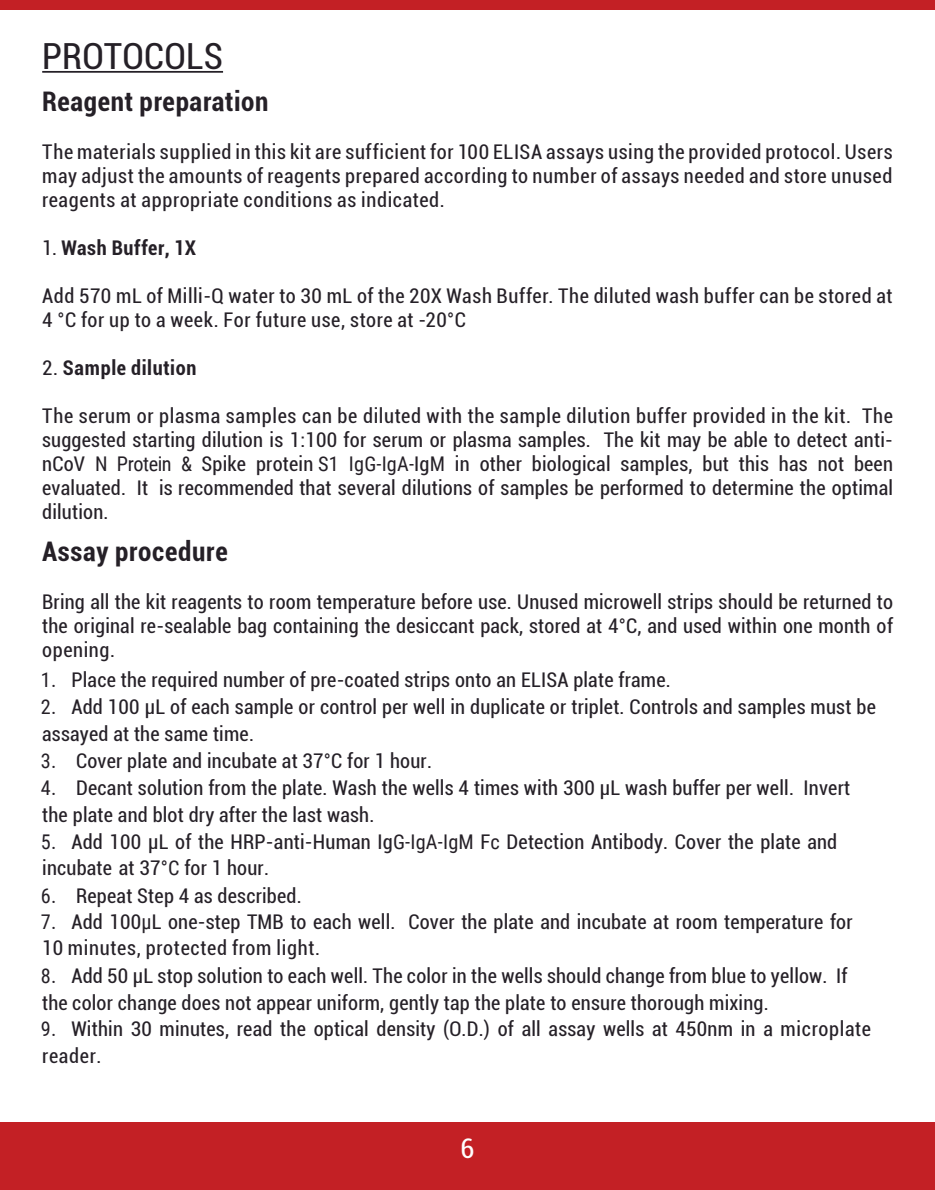
<style>
.page{position:relative;width:935px;height:1190px;background:#fff}
.page>*{position:absolute;margin:0;border:0;box-sizing:border-box;transform-origin:0 0}
.t1{font:condensed 36px "Roboto";letter-spacing:.005em;color:#252027}
.t2{font:700 condensed 27px "Roboto";letter-spacing:.025em;color:#252027}
.t3{font:condensed 27px "Roboto";color:#fff}
.t4{font:condensed 20.4px/24px "Roboto";letter-spacing:.01em;color:#252027}
.t5{font:condensed 20.4px/24px "Roboto";letter-spacing:.03em;color:#252027}
.t6{font:700 condensed 20.4px "Roboto";letter-spacing:.035em;color:#252027}
.s1{font-weight:400}
.s2{font-family:"Roboto Condensed";font-stretch:normal}
</style>
<div class="page">
<div style="left:0;top:1122px;width:935px;height:68px;background:#c32025"></div>
<div style="left:0;top:0;width:935px;height:9px;background:#c32025"></div>
<hr style="left:42px;top:71px;width:181px;height:2px;background:#252027">
<p class="t1" style="left:42px;top:31px;width:182px">PROTOCOLS</p>
<p class="t2" style="left:42px;top:83px;width:228px">Reagent preparation</p>
<p class="t4" style="left:42px;top:139px;width:852px;text-align:justify">The materials supplied in this kit are sufficient for 100 ELISA assays using the provided protocol. Users may adjust the amounts of reagents prepared according to number of assays needed and store unused reagents at appropriate conditions as indicated.</p>
<p class="t6" style="left:42px;top:234px;width:155px"><span class="s1">1.</span> Wash Buffer, 1X</p>
<p class="t5" style="left:42px;top:283px;width:852px">Add 570 mL of Milli-Q water to 30 mL of the 20X Wash Buffer. The diluted wash buffer can be stored at<br>4 °C for up to a week. For future use, store at -20°C</p>
<p class="t6" style="left:42px;top:354px;width:156px"><span class="s1">2.</span> Sample dilution</p>
<p class="t4" style="left:42px;top:403px;width:852px;text-align:justify">The serum or plasma samples can be diluted with the sample dilution buffer provided in the kit. The suggested starting dilution is 1:100 for serum or plasma samples. The kit may be able to detect anti&shy;nCoV <span class="s2">N Protein &amp;</span> Spike protein <span class="s2">S1 IgG-IgA-</span>Ig<span class="s2">M</span> in other biological samples, but this has not been evaluated. It is recommended that several dilutions of samples be performed to determine the optimal dilution.</p>
<p class="t2" style="left:42px;top:533px;width:187px">Assay procedure</p>
<p class="t4" style="left:42px;top:589px;width:852px;text-align:justify">Bring all the kit reagents to room temperature before use. Unused microwell strips should be returned to the original re-sealable bag containing the desiccant pack, stored at 4°C, and used within one month of opening.</p>
<p class="t4" style="left:41px;top:667px;width:631px"><span class="s2">1.</span> Place the required number of pre-coated strips onto an ELISA plate frame.</p>
<p class="t4" style="left:41px;top:693px;width:836px;line-height:27px"><span class="s2">2.</span> Add 100 µL of each sample or control per well in duplicate or triplet. Controls and samples must be assayed at the same time.</p>
<p class="t4" style="left:41px;top:748px;width:392px"><span class="s2">3.</span> Cover plate and incubate at 37°C for 1 hour.</p>
<p class="t4" style="left:41px;top:774px;width:811px;line-height:27px"><span class="s2">4.</span> Decant solution from the plate. Wash the wells 4 times with 300 µL wash buffer per well. Invert the plate and blot dry after the last wash.</p>
<p class="t4" style="left:41px;top:828px;width:798px;line-height:26.4px"><span class="s2">5.</span> Add 100 µL of the HRP-anti-Human Ig<span class="s2">G-IgA-IgM</span> F<span class="s2">c</span> Detection Antibody. Cover the plate and incubate at 37°<span class="s2">C</span> for 1 hour.</p>
<p class="t4" style="left:41px;top:883px;width:262px"><span class="s2">6.</span> Repeat Step 4 as described.</p>
<p class="t4" style="left:41px;top:908px;width:813px;line-height:26.4px"><span class="s2">7.</span> Add 100<span class="s2">µ</span>L one-step TMB to each well. Cover the plate and incubate at room temperature for<br>10 minutes, protected from light.</p>
<p class="t4" style="left:41px;top:961px;width:808px;line-height:27px"><span class="s2">8.</span> Add 50 µL stop solution to each well. The color in the wells should change from blue to yellow. If the color change does not appear uniform, gently tap the plate to ensure thorough mixing.</p>
<p class="t4" style="left:41px;top:1015px;width:832px;line-height:27px"><span class="s2">9.</span> Within 30 minutes, read the optical density (O.D.) of all assay wells at 450nm in a microplate reader.</p>
<h2 class="t3" style="left:460px;top:1129px;width:15px">6</h2>
</div>
